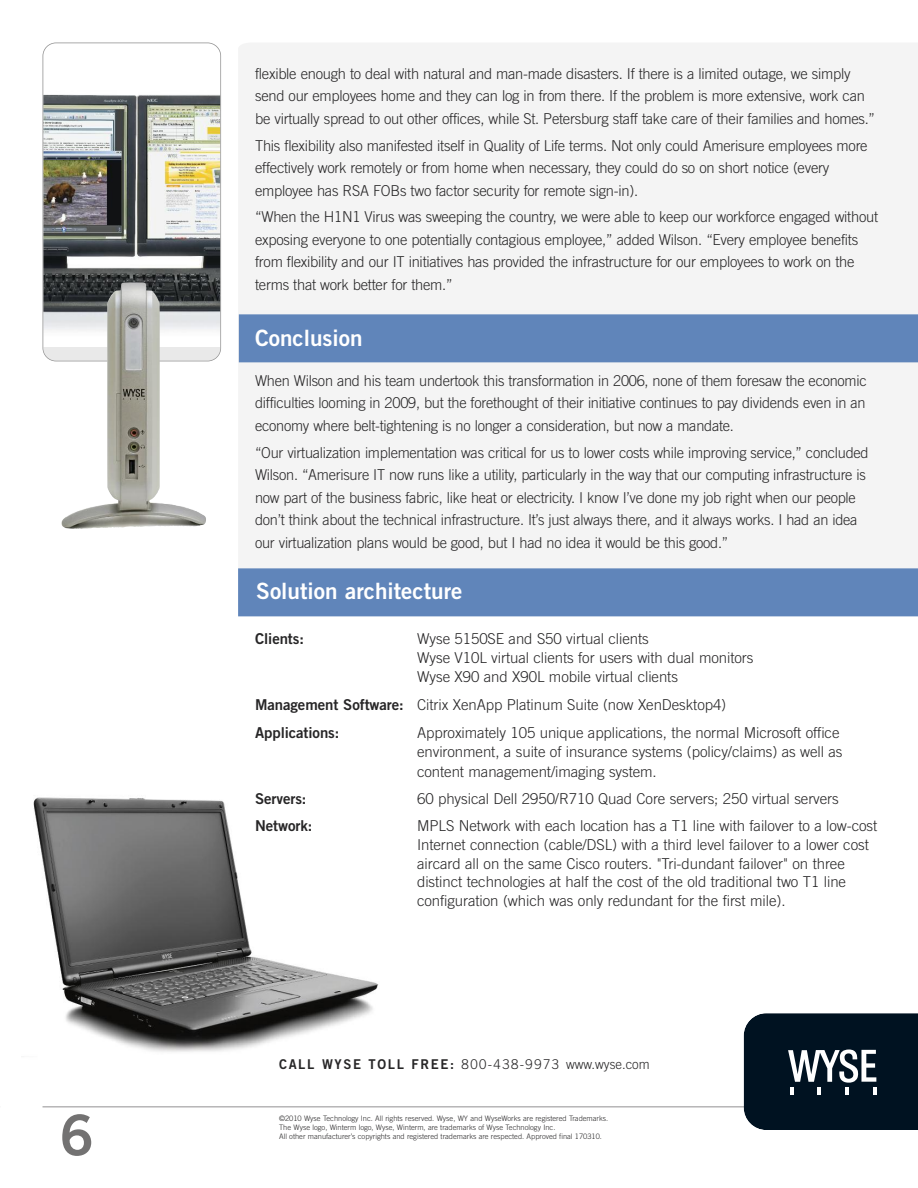
<style>
.page{position:relative;width:918px;height:1188px;background:#fff}
.page>*{position:absolute;margin:0;border:0;box-sizing:border-box;transform-origin:0 0}
.t1{font:56.4px "Trade Gothic Bold Two";color:#737272}
.t2{font:22.5px "Trade Gothic Bold Two";color:#fff}
.t3{font:300 15px/22.5px "Trade Gothic";letter-spacing:-.015em;color:#272627}
.t4{font:15px "Trade Gothic Bold Two";letter-spacing:-.005em;color:#272627}
.t5{font:300 13.5px "Trade Gothic";letter-spacing:.055em;color:#272627}
.t6{font:300 7.5px/9px "Trade Gothic";color:#272627}
.s1{font-family:"Trade Gothic Bold Two";font-weight:400}
</style>
<div class="page">
<img style="left:33px;top:797px;width:346px;height:255px">
<hr style="left:43px;top:1106px;width:874px;height:2px;background:#b6b5b6">
<div style="left:238px;top:43px;width:680px;height:525px;background:#f4f4f4"></div>
<svg style="left:744px;top:1013px;width:174px;height:117px;background:#152633"></svg>
<div style="left:238px;top:568px;width:680px;height:48px;background:#6085ba"></div>
<div style="left:239px;top:314px;width:679px;height:48px;background:#6085ba"></div>
<img style="left:43px;top:43px;width:177px;height:287px">
<div style="left:43px;top:43px;width:178px;height:318px;border:2px solid #939393;border-radius:14px"></div>
<img style="left:61px;top:282px;width:145px;height:247px">
<p class="t3" style="left:255px;top:64px;width:622px">flexible enough to deal with natural and man-made disasters. If there is a limited outage, we simply send our employees home and they can log in from there. If the problem is more extensive, work can be virtually spread to out other offices, while St. Petersburg staff take care of their families and homes.”</p>
<p class="t3" style="left:255px;top:135px;width:614px">This flexibility also manifested itself in Quality of Life terms. Not only could Amerisure employees more effectively work remotely or from home when necessary, they could do so on short notice (every employee has RSA FOBs two factor security for remote sign-in).</p>
<p class="t3" style="left:255px;top:207px;width:625px">“When the H1N1 Virus was sweeping the country, we were able to keep our workforce engaged without exposing everyone to one potentially contagious employee,” added Wilson. “Every employee benefits from flexibility and our IT initiatives has provided the infrastructure for our employees to work on the terms that work better for them.”</p>
<h2 class="t2" style="left:255px;top:330px;width:109px">Conclusion</h2>
<p class="t3" style="left:255px;top:371px;width:613px;text-align:justify">When Wilson and his team undertook this transformation in 2006, none of them foresaw the economic difficulties looming in 2009, but the forethought of their initiative continues to pay dividends even in an economy where belt-tightening is no longer a consideration, but now a mandate.</p>
<p class="t3" style="left:255px;top:442px;width:615px">“Our virtualization implementation was critical for us to lower costs while improving service,” concluded Wilson. “Amerisure IT now runs like a utility, particularly in the way that our computing infrastructure is now part of the business fabric, like heat or electricity. I know I’ve done my job right when our people don’t think about the technical infrastructure. It’s just always there, and it always works. I had an idea our virtualization plans would be good, but I had no idea it would be this good.”</p>
<h2 class="t2" style="left:256px;top:583px;width:208px">Solution architecture</h2>
<p class="t4" style="left:255px;top:633px;width:50px">Clients:</p>
<p class="t3" style="left:417px;top:631px;width:338px;line-height:18.8px">Wyse 5150SE and S50 virtual clients<br>Wyse V10L virtual clients for users with dual monitors<br>Wyse X90 and X90L mobile virtual clients</p>
<p class="t3" style="left:255px;top:694px;width:473px"><span class="s1">Management Software:</span> Citrix XenApp Platinum Suite (now XenDesktop4)</p>
<p class="t4" style="left:255px;top:727px;width:86px">Applications:</p>
<p class="t3" style="left:417px;top:724px;width:427px;line-height:19.5px">Approximately 105 unique applications, the normal Microsoft office environment, a suite of insurance systems (policy/claims) as well as content management/imaging system.</p>
<p class="t4" style="left:255px;top:793px;width:53px">Servers:</p>
<p class="t3" style="left:417px;top:789px;width:423px">60 physical Dell 2950/R710 Quad Core servers; 250 virtual servers</p>
<p class="t4" style="left:255px;top:820px;width:59px">Network:</p>
<p class="t3" style="left:417px;top:818px;width:462px;line-height:18.8px">MPLS Network with each location has a T1 line with failover to a low-cost Internet connection (cable/DSL) with a third level failover to a lower cost aircard all on the same Cisco routers. "Tri-dundant failover" on three distinct technologies at half the cost of the old traditional two T1 line configuration (which was only redundant for the first mile).</p>
<p class="t5" style="left:279px;top:1060px;width:372px"><span class="s1">CALL WYSE TOLL FREE:</span> 800-438-9973 www.wyse.com</p>
<h1 class="t1" style="left:60px;top:1115px;width:36px">6</h1>
<p class="t6" style="left:279px;top:1115px;width:331px">©2010 Wyse Technology Inc. All rights reserved. Wyse, WY and WyseWorks are registered Trademarks.<br>The Wyse logo, Winterm logo, Wyse, Winterm, are trademarks of Wyse Technology Inc.<br>All other manufacturer’s copyrights and registered trademarks are respected. Approved final 170310.</p>
</div>
